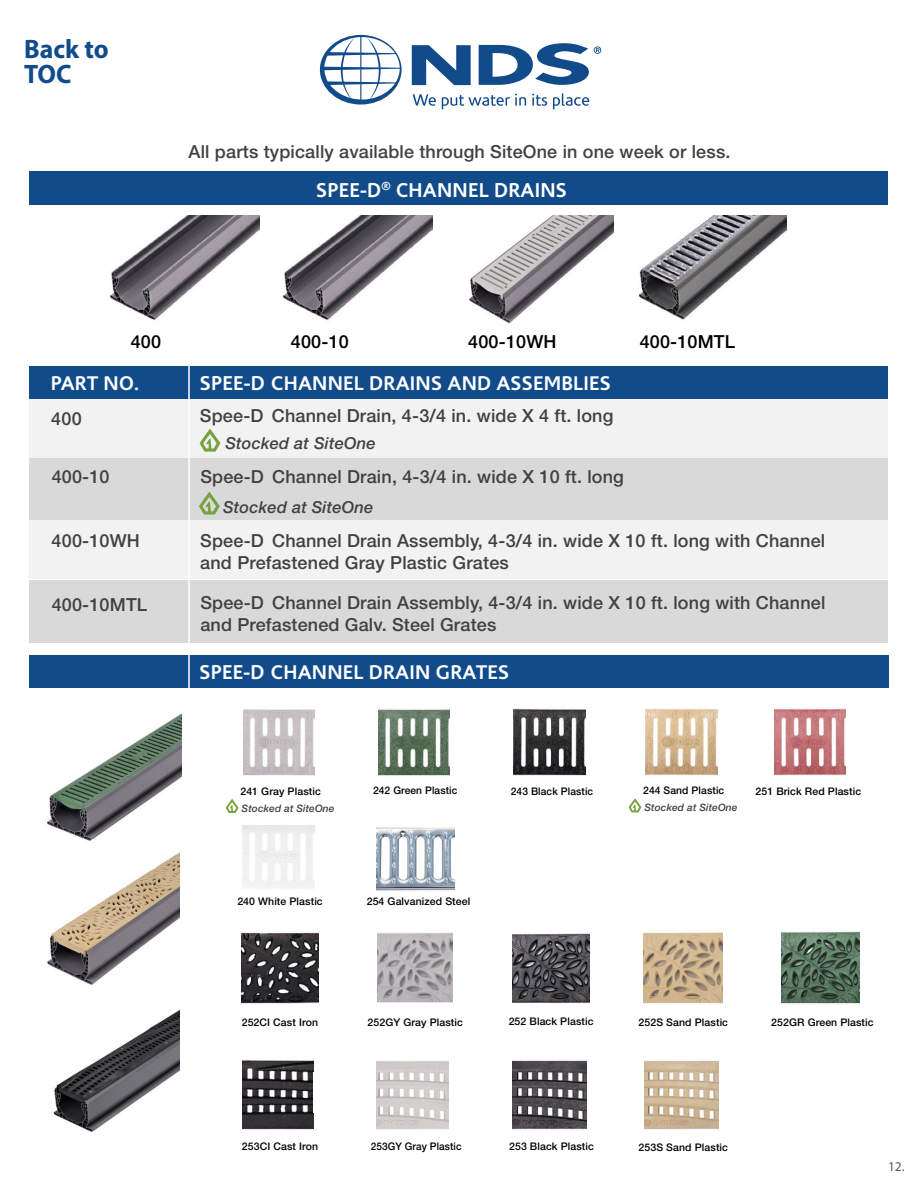
<style>
.page{position:relative;width:918px;height:1188px;background:#fff}
.page>*{position:absolute;margin:0;border:0;box-sizing:border-box;transform-origin:0 0}
.t1{font:700 26.7px/25.5px "Myriad Pro";color:#104c8b}
.t2{font:700 20.25px "Corisande";letter-spacing:.01em;color:#fff}
.t3{font:700 19.95px "Corisande";letter-spacing:.01em;color:#fff}
.t4{font:500 18px/21.6px "Helvetica Neue LT Std";letter-spacing:.01em;color:#414142}
.t5{font:500 18px "Helvetica Neue LT Std";letter-spacing:.01em;color:#000}
.t6{font:italic 500 16.5px "Helvetica Neue LT Std";letter-spacing:.01em;color:#414142}
.t7{font:13.5px "Myriad Pro";color:#595a5c}
.t8{font:500 10.5px "Helvetica Neue LT Std";letter-spacing:.01em;color:#000}
.t9{font:500 10.5px "Helvetica Neue LT Std";letter-spacing:.01em;color:#000;scale:.95 1}
.t10{font:italic 500 10.2px "Helvetica Neue LT Std";letter-spacing:.01em;color:#414142}
.s1{font-size:20.25px}
</style>
<div class="page">
<img style="left:376px;top:827px;width:78px;height:64px">
<div style="left:2px;top:580px;width:899px;height:63px;background:#dad9d9"></div>
<div style="left:2px;top:520px;width:899px;height:59px;background:#f2f2f3"></div>
<div style="left:2px;top:457px;width:899px;height:63px;background:#dad9d9"></div>
<img style="left:469px;top:215px;width:145px;height:109px">
<img style="left:638px;top:215px;width:148px;height:105px">
<img style="left:109px;top:215px;width:324px;height:105px">
<div style="left:11px;top:366px;width:891px;height:32px;background:#114b8a"></div>
<svg style="left:412px;top:45px;width:59px;height:40px"></svg>
<svg style="left:320px;top:35px;width:82px;height:70px"></svg>
<svg style="left:479px;top:43px;width:122px;height:42px"></svg>
<svg style="left:413px;top:94px;width:23px;height:12px"></svg>
<svg style="left:442px;top:94px;width:84px;height:15px"></svg>
<svg style="left:532px;top:94px;width:15px;height:12px"></svg>
<svg style="left:553px;top:94px;width:36px;height:15px"></svg>
<div style="left:2px;top:399px;width:900px;height:59px;background:#f2f2f3"></div>
<div style="left:29px;top:172px;width:858px;height:35px;background:#114b8a"></div>
<div style="left:888px;top:353px;width:30px;height:821px;background:#fff"></div>
<svg style="left:200px;top:429px;width:20px;height:23px"></svg>
<div style="left:7px;top:205px;width:883px;height:9px;background:#fff"></div>
<svg style="left:199px;top:492px;width:21px;height:23px"></svg>
<div style="left:29px;top:655px;width:859px;height:32px;background:#114b8a"></div>
<hr style="left:188px;top:365px;width:2px;height:330px;background:#fff">
<svg style="left:226px;top:799px;width:13px;height:14px"></svg>
<svg style="left:629px;top:798px;width:12px;height:15px"></svg>
<img style="left:243px;top:709px;width:72px;height:67px">
<img style="left:378px;top:709px;width:72px;height:67px">
<img style="left:513px;top:708px;width:73px;height:68px">
<img style="left:645px;top:708px;width:73px;height:68px">
<img style="left:774px;top:708px;width:72px;height:68px">
<img style="left:377px;top:932px;width:75px;height:71px">
<img style="left:782px;top:931px;width:77px;height:73px">
<img style="left:512px;top:933px;width:78px;height:71px">
<img style="left:644px;top:932px;width:78px;height:72px">
<img style="left:242px;top:932px;width:76px;height:72px">
<img style="left:376px;top:1061px;width:73px;height:69px">
<img style="left:644px;top:1060px;width:75px;height:70px">
<img style="left:512px;top:1060px;width:75px;height:70px">
<img style="left:242px;top:1060px;width:72px;height:70px">
<div style="left:0;top:63px;width:29px;height:1118px;background:#fff"></div>
<img style="left:47px;top:714px;width:135px;height:127px">
<img style="left:47px;top:852px;width:133px;height:133px">
<img style="left:53px;top:1009px;width:127px;height:123px">
<h1 class="t1" style="left:24px;top:35px;width:86px">Back to<br>TOC</h1>
<p class="t4" style="left:189px;top:141px;width:543px">All parts typically available through SiteOne in one week or less.</p>
<p class="t2" style="left:316px;top:178px;width:252px">SPEE-D<sup>®</sup> CHANNEL DRAINS</p>
<p class="t5" style="left:131px;top:331px;width:32px">400</p>
<p class="t5" style="left:291px;top:331px;width:59px">400-10</p>
<p class="t5" style="left:468px;top:331px;width:90px">400-10WH</p>
<p class="t5" style="left:640px;top:331px;width:97px">400-10MTL</p>
<p class="t3" style="left:51px;top:371px;width:90px">PART NO.</p>
<p class="t3" style="left:200px;top:371px;width:413px"><span class="s1">SPEE-D</span> CHANNEL DRAINS AND ASSEMBLIES</p>
<p class="t4" style="left:51px;top:408px;width:32px">400</p>
<p class="t4" style="left:200px;top:405px;width:415px">Spee-D Channel Drain, 4-3/4 in. wide X 4 ft. long</p>
<p class="t6" style="left:225px;top:434px;width:152px">Stocked at SiteOne</p>
<p class="t4" style="left:52px;top:466px;width:59px">400-10</p>
<p class="t4" style="left:200px;top:466px;width:425px">Spee-D Channel Drain, 4-3/4 in. wide X 10 ft. long</p>
<p class="t6" style="left:223px;top:498px;width:152px">Stocked at SiteOne</p>
<p class="t4" style="left:52px;top:530px;width:90px">400-10WH</p>
<p class="t4" style="left:200px;top:530px;width:627px">Spee-D Channel Drain Assembly, 4-3/4 in. wide X 10 ft. long with Channel and Prefastened Gray Plastic Grates</p>
<p class="t4" style="left:52px;top:594px;width:97px">400-10MTL</p>
<p class="t4" style="left:200px;top:592px;width:627px">Spee-D Channel Drain Assembly, 4-3/4 in. wide X 10 ft. long with Channel and Prefastened Galv. Steel Grates</p>
<p class="t3" style="left:199px;top:661px;width:311px"><span class="s1">SPEE-D</span> CHANNEL DRAIN GRATES</p>
<p class="t8" style="left:240px;top:785px;width:82px">241 Gray Plastic</p>
<p class="t8" style="left:373px;top:784px;width:86px">242 Green Plastic</p>
<p class="t8" style="left:511px;top:785px;width:84px">243 Black Plastic</p>
<p class="t8" style="left:643px;top:784px;width:83px">244 Sand Plastic</p>
<p class="t8" style="left:755px;top:785px;width:107px">251 Brick Red Plastic</p>
<p class="t10" style="left:242px;top:802px;width:94px">Stocked at SiteOne</p>
<p class="t10" style="left:645px;top:801px;width:94px">Stocked at SiteOne</p>
<p class="t8" style="left:237px;top:895px;width:87px">240 White Plastic</p>
<p class="t8" style="left:367px;top:895px;width:105px">254 Galvanized Steel</p>
<p class="t8" style="left:242px;top:1016px;width:78px">252CI Cast Iron</p>
<p class="t8" style="left:368px;top:1016px;width:97px">252GY Gray Plastic</p>
<p class="t8" style="left:509px;top:1015px;width:86px">252 Black Plastic</p>
<p class="t8" style="left:639px;top:1016px;width:91px">252S Sand Plastic</p>
<p class="t8" style="left:771px;top:1016px;width:104px">252GR Green Plastic</p>
<p class="t8" style="left:242px;top:1140px;width:78px">253CI Cast Iron</p>
<p class="t9" style="left:371px;top:1140px;width:97px">253GY Gray Plastic</p>
<p class="t8" style="left:509px;top:1140px;width:86px">253 Black Plastic</p>
<p class="t8" style="left:639px;top:1141px;width:91px">253S Sand Plastic</p>
<p class="t7" style="left:888px;top:1158px;width:18px">12.</p>
</div>
